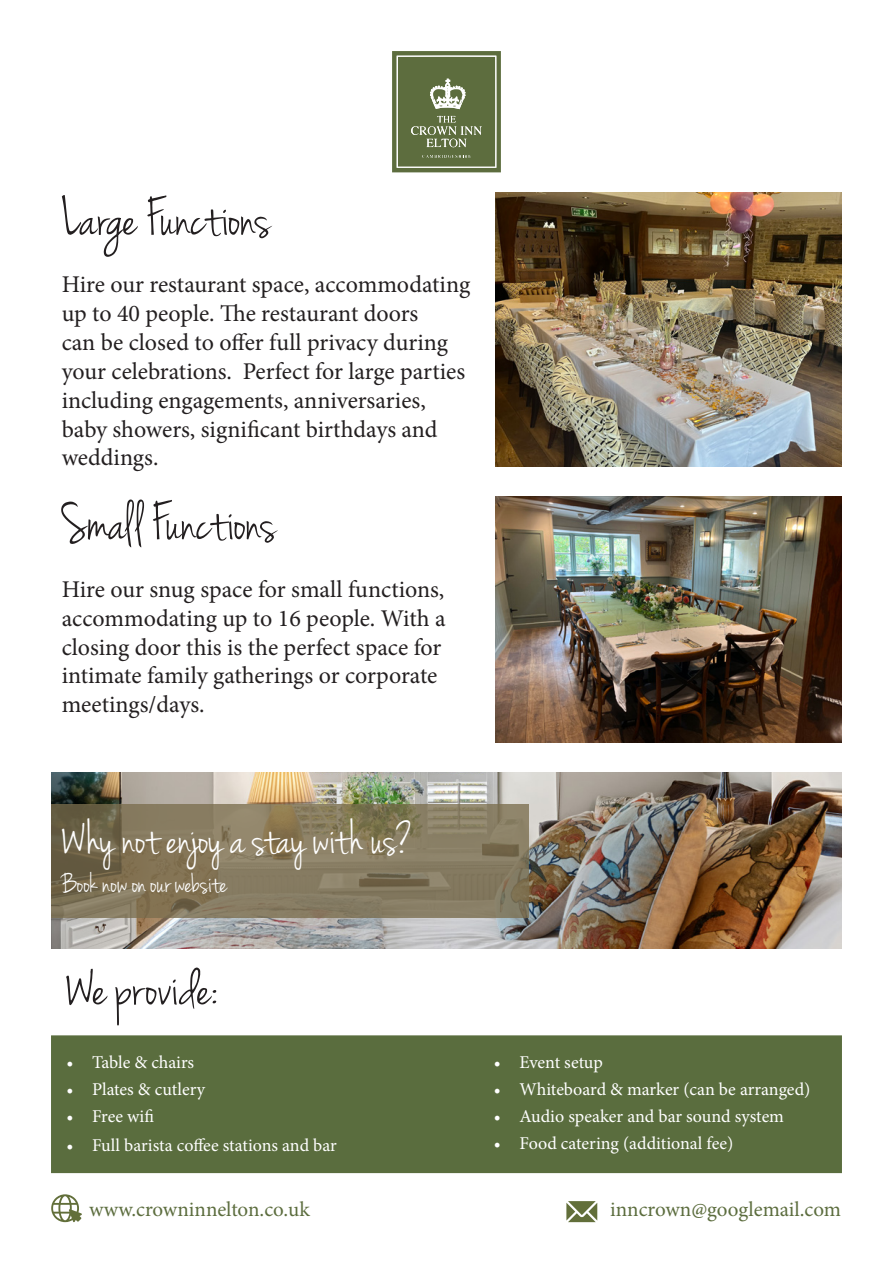
<style>
.page{position:relative;width:893px;height:1268px;background:#fff}
.page>*{position:absolute;margin:0;border:0;box-sizing:border-box;transform-origin:0 0}
.t1{font:57px "Jenna Sue";color:#231f20}
.t2{font:48px "Jenna Sue";color:#fff}
.t3{font:30px "Jenna Sue";color:#fff}
.Paragraph_Style_1{font:24px/28.8px "Minion Pro";color:#231f20}
.t4{font:21px "Minion Pro";color:#5c6d3e}
.t5{font:18px "Minion Pro";letter-spacing:-.005em;color:#fff}
</style>
<div class="page">
<img style="left:496px;top:496px;width:346px;height:246px">
<div style="left:51px;top:1035px;width:791px;height:137px;background:#5a6d3e;border:3px solid #5a6d3e"></div>
<img style="left:496px;top:192px;width:346px;height:274px">
<img style="left:51px;top:772px;width:791px;height:176px">
<svg style="left:51px;top:804px;width:477px;height:113px;background:#83775b"></svg>
<svg style="left:566px;top:1201px;width:31px;height:20px"></svg>
<svg style="left:51px;top:1194px;width:31px;height:27px"></svg>
<svg style="left:392px;top:51px;width:109px;height:121px;background:#6f7d54"></svg>
<p class="t1" style="left:62px;top:185px;width:210px">Large Functions</p>
<p class="Paragraph_Style_1" style="left:62px;top:270px;width:410px">Hire our restaurant space, accommodating up to 40 people. The restaurant doors<br>can be closed to offer full privacy during your celebrations. Perfect for large parties including engagements, anniversaries, baby showers, significant birthdays and weddings.</p>
<p class="t1" style="left:62px;top:489px;width:216px">Small Functions</p>
<p class="Paragraph_Style_1" style="left:62px;top:575px;width:385px">Hire our snug space for small functions, accommodating up to 16 people. With a closing door this is the perfect space for intimate family gatherings or corporate meetings/days.</p>
<p class="t2" style="left:62px;top:811px;width:353px">Why not enjoy a stay with us?</p>
<p class="t3" style="left:62px;top:865px;width:167px">Book now on our website</p>
<p class="t1" style="left:66px;top:954px;width:153px">We provide:</p>
<p class="t5" style="left:67px;top:1049px;width:129px">• Table &amp; chairs</p>
<p class="t5" style="left:67px;top:1076px;width:140px">• Plates &amp; cutlery</p>
<p class="t5" style="left:67px;top:1103px;width:89px">• Free wifi</p>
<p class="t5" style="left:67px;top:1132px;width:272px">• Full barista coffee stations and bar</p>
<p class="t5" style="left:494px;top:1049px;width:110px">• Event setup</p>
<p class="t5" style="left:494px;top:1076px;width:318px">• Whiteboard &amp; marker (can be arranged)</p>
<p class="t5" style="left:494px;top:1103px;width:292px">• Audio speaker and bar sound system</p>
<p class="t5" style="left:494px;top:1130px;width:241px">• Food catering (additional fee)</p>
<p class="t4" style="left:89px;top:1194px;width:222px">www.crowninnelton.co.uk</p>
<p class="t4" style="left:610px;top:1194px;width:232px">inncrown@googlemail.com</p>
</div>
